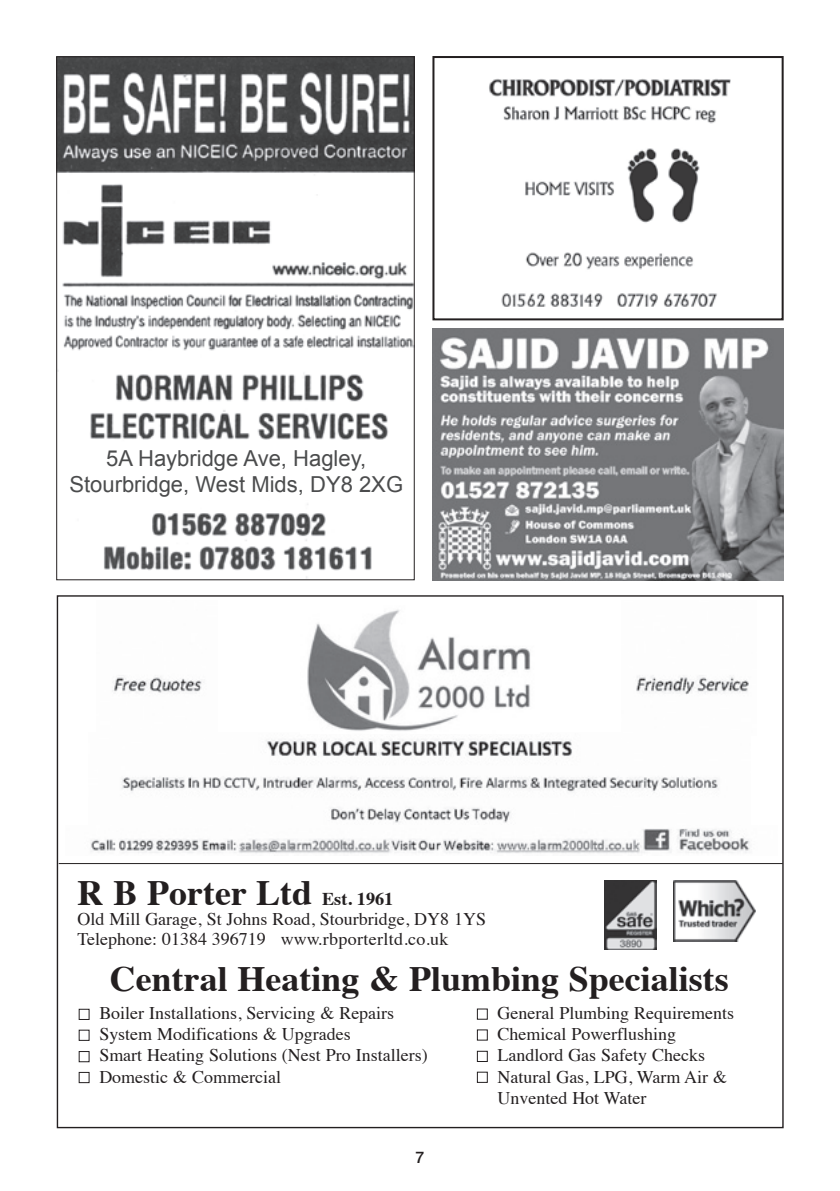
<style>
.page{position:relative;width:840px;height:1191px;background:#fff}
.page>*{position:absolute;margin:0;border:0;box-sizing:border-box;transform-origin:0 0}
.t1{font:700 35.6px "Times";color:#231f20}
.t2{font:22px/26.4px "Arial";color:#4b4c4d;text-align:center}
.t3{font:17.8px/21.4px "Times";color:#231f20}
.t4{font:500 16px "Helvetica Neue";color:#231f20}
.s1{font-size:18px}
</style>
<div class="page">
<img style="left:485px;top:79px;width:246px;height:242px">
<div style="left:432px;top:56px;width:351px;height:264px;border:2px solid #231f20"></div>
<hr style="left:59px;top:863px;width:723px;height:1px;background:#231f20">
<div style="left:79px;top:1008px;width:10px;height:12px;border:1px solid #231f20"></div>
<div style="left:79px;top:1051px;width:10px;height:11px;border:1px solid #231f20"></div>
<div style="left:79px;top:1072px;width:10px;height:11px;border:1px solid #231f20"></div>
<div style="left:476px;top:1050px;width:11px;height:12px;border:1px solid #231f20"></div>
<div style="left:476px;top:1071px;width:11px;height:11px;border:1px solid #231f20"></div>
<img style="left:673px;top:880px;width:82px;height:61px">
<img style="left:636px;top:675px;width:113px;height:20px">
<img style="left:112px;top:677px;width:90px;height:17px">
<img style="left:121px;top:739px;width:597px;height:84px">
<img style="left:91px;top:828px;width:659px;height:26px">
<img style="left:432px;top:328px;width:351px;height:252px">
<img style="left:58px;top:58px;width:354px;height:520px">
<div style="left:63px;top:442px;width:346px;height:58px;background:#fff"></div>
<img style="left:307px;top:609px;width:224px;height:122px">
<img style="left:604px;top:880px;width:52px;height:69px">
<p class="t2" style="left:69px;top:445px;width:335px">5A Haybridge Ave, Hagley,<br>Stourbridge, West Mids, DY8 2XG</p>
<h1 class="t1" style="left:77px;top:859px;width:317px">R B Porter Ltd <span class="s1">Est. 1961</span></h1>
<p class="t3" style="left:77px;top:907px;width:410px;line-height:19.8px">Old Mill Garage, St Johns Road, Stourbridge, DY8 1YS<br>Telephone: 01384 396719 www.rbporterltd.co.uk</p>
<h1 class="t1" style="left:110px;top:944px;width:620px">Central Heating &amp; Plumbing Specialists</h1>
<p class="t3" style="left:99px;top:1000px;width:329px">Boiler Installations, Servicing &amp; Repairs System Modifications &amp; Upgrades<br>Smart Heating Solutions (Nest Pro Installers)<br>Domestic &amp; Commercial</p>
<p class="t3" style="left:497px;top:1000px;width:238px">General Plumbing Requirements<br>Chemical Powerflushing<br>Landlord Gas Safety Checks<br>Natural Gas, LPG, Warm Air &amp;<br>Unvented Hot Water</p>
<p class="t4" style="left:415px;top:1147px;width:10px">7</p>
</div>
